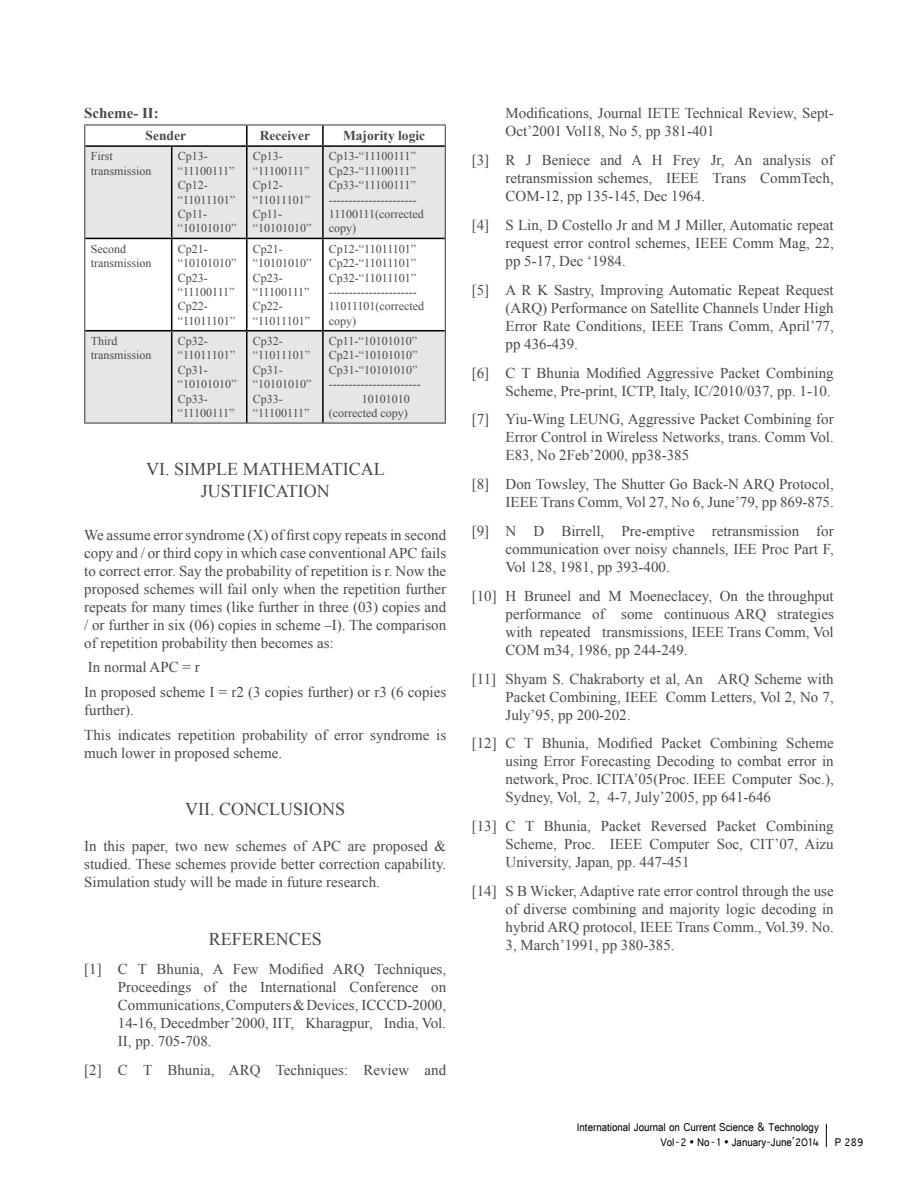
<style>
.page{position:relative;width:918px;height:1188px;background:#fff}
.page>*{position:absolute;margin:0;border:0;box-sizing:border-box;transform-origin:0 0}
.t1{font:18px/21.6px "Times New Roman";color:#48484a;text-align:center}
.t2{font:15px/18px "Times New Roman";color:#48484a;text-align:justify}
.t3{font:700 15px "Times New Roman";color:#48484a}
.t4{font:700 13.5px "Times New Roman";color:#48484a}
.t5{font:12px/14.4px "Times New Roman";color:#48484a}
.t6{font:12px/15px "Raavi";color:#000;text-align:right;scale:.9 1}
</style>
<div class="page">
<svg style="left:85px;top:147px;width:360px;height:276px;fill:#e5e6e7"></svg>
<hr style="left:84px;top:124px;width:88px;height:2px;background:#48484a">
<svg style="left:84px;top:126px;width:1px;height:20px"></svg>
<hr style="left:172px;top:124px;width:75px;height:2px;background:#48484a">
<hr style="left:247px;top:124px;width:76px;height:2px;background:#48484a">
<hr style="left:323px;top:124px;width:123px;height:2px;background:#48484a">
<svg style="left:445px;top:126px;width:1px;height:20px"></svg>
<hr style="left:84px;top:146px;width:1px;height:92px;background:#48484a">
<hr style="left:445px;top:146px;width:1px;height:92px;background:#48484a">
<hr style="left:84px;top:238px;width:1px;height:93px;background:#48484a">
<hr style="left:445px;top:238px;width:1px;height:93px;background:#48484a">
<hr style="left:84px;top:331px;width:1px;height:92px;background:#48484a">
<hr style="left:445px;top:331px;width:1px;height:92px;background:#48484a">
<hr style="left:84px;top:423px;width:88px;height:1px;background:#48484a">
<hr style="left:172px;top:423px;width:75px;height:1px;background:#48484a">
<hr style="left:247px;top:423px;width:76px;height:1px;background:#48484a">
<hr style="left:323px;top:423px;width:123px;height:1px;background:#48484a">
<svg style="left:246px;top:126px;width:2px;height:19px"></svg>
<svg style="left:322px;top:126px;width:2px;height:19px"></svg>
<hr style="left:85px;top:145px;width:87px;height:2px;background:#000">
<hr style="left:172px;top:145px;width:75px;height:2px;background:#000">
<hr style="left:171px;top:147px;width:1px;height:91px;background:#000">
<hr style="left:247px;top:145px;width:76px;height:2px;background:#000">
<hr style="left:246px;top:147px;width:2px;height:91px;background:#000">
<hr style="left:323px;top:145px;width:122px;height:2px;background:#000">
<hr style="left:322px;top:147px;width:2px;height:91px;background:#000">
<hr style="left:85px;top:238px;width:87px;height:1px;background:#000">
<hr style="left:172px;top:238px;width:75px;height:1px;background:#000">
<hr style="left:171px;top:239px;width:1px;height:91px;background:#000">
<hr style="left:247px;top:238px;width:76px;height:1px;background:#000">
<hr style="left:246px;top:239px;width:2px;height:91px;background:#000">
<hr style="left:323px;top:238px;width:122px;height:1px;background:#000">
<hr style="left:322px;top:239px;width:2px;height:91px;background:#000">
<hr style="left:85px;top:330px;width:87px;height:1px;background:#000">
<hr style="left:172px;top:330px;width:75px;height:1px;background:#000">
<hr style="left:171px;top:331px;width:1px;height:92px;background:#000">
<hr style="left:247px;top:330px;width:76px;height:1px;background:#000">
<hr style="left:246px;top:331px;width:2px;height:92px;background:#000">
<hr style="left:323px;top:330px;width:122px;height:1px;background:#000">
<hr style="left:322px;top:331px;width:2px;height:92px;background:#000">
<svg style="left:826px;top:1124px;width:1px;height:23px"></svg>
<p class="t3" style="left:84px;top:103px;width:76px">Scheme- II:</p>
<p class="t4" style="left:146px;top:126px;width:42px">Sender</p>
<p class="t4" style="left:260px;top:126px;width:52px">Receiver</p>
<p class="t4" style="left:343px;top:126px;width:84px">Majority logic</p>
<p class="t5" style="left:91px;top:149px;width:62px">First transmission</p>
<p class="t5" style="left:178px;top:149px;width:60px">Cp13- “11100111”<br>Cp12- “11011101”<br>Cp11- “10101010”</p>
<p class="t5" style="left:253px;top:149px;width:60px">Cp13- “11100111”<br>Cp12- “11011101”<br>Cp11- “10101010”</p>
<p class="t5" style="left:329px;top:149px;width:96px">Cp13-“11100111”<br>Cp23-“11100111”<br>Cp33-“11100111” ----------------------<br>11100111(corrected copy)</p>
<p class="t5" style="left:91px;top:241px;width:62px">Second transmission</p>
<p class="t5" style="left:178px;top:241px;width:60px">Cp21- “10101010”<br>Cp23- “11100111”<br>Cp22- “11011101”</p>
<p class="t5" style="left:253px;top:241px;width:60px">Cp21- “10101010”<br>Cp23- “11100111”<br>Cp22- “11011101”</p>
<p class="t5" style="left:329px;top:241px;width:97px">Cp12-“11011101”<br>Cp22-“11011101”<br>Cp32-“11011101” ----------------------<br>11011101(corrected copy)</p>
<p class="t5" style="left:91px;top:333px;width:62px">Third transmission</p>
<p class="t5" style="left:178px;top:333px;width:60px">Cp32- “11011101”<br>Cp31- “10101010”<br>Cp33- “11100111”</p>
<p class="t5" style="left:253px;top:333px;width:60px">Cp32- “11011101”<br>Cp31- “10101010”<br>Cp33- “11100111”</p>
<p class="t5" style="left:329px;top:333px;width:90px">Cp11-“10101010”</p>
<p class="t5" style="left:329px;top:348px;width:90px">Cp21-“10101010”</p>
<p class="t5" style="left:329px;top:362px;width:90px">Cp31-“10101010”</p>
<p class="t5" style="left:329px;top:377px;width:93px">-----------------------</p>
<p class="t5" style="left:362px;top:391px;width:49px">10101010</p>
<p class="t5" style="left:329px;top:405px;width:80px">(corrected copy)</p>
<p class="t1" style="left:146px;top:458px;width:240px">VI. SIMPLE MATHEMATICAL<br>JUSTIFICATION</p>
<p class="t2" style="left:84px;top:525px;width:364px">We assume error syndrome (X) of first copy repeats in second copy and / or third copy in which case conventional APC fails to correct error. Say the probability of repetition is r. Now the proposed schemes will fail only when the repetition further repeats for many times (like further in three (03) copies and / or further in six (06) copies in scheme –I). The comparison of repetition probability then becomes as:</p>
<p class="t2" style="left:84px;top:654px;width:363px;line-height:24.8px">In normal APC = r<br>In proposed scheme I = r2 (3 copies further) or r3 (6 copies</p>
<p class="t2" style="left:84px;top:697px;width:364px;line-height:24.8px">further).<br>This indicates repetition probability of error syndrome is</p>
<p class="t2" style="left:84px;top:743px;width:199px">much lower in proposed scheme.</p>
<p class="t1" style="left:185px;top:798px;width:161px">VII. CONCLUSIONS</p>
<p class="t2" style="left:84px;top:837px;width:364px">In this paper, two new schemes of APC are proposed &amp; studied. These schemes provide better correction capability.<br>Simulation study will be made in future research.</p>
<p class="t1" style="left:209px;top:928px;width:115px">REFERENCES</p>
<p class="t2" style="left:118px;top:959px;width:330px;text-indent:-34px">[1] C T Bhunia, A Few Modified ARQ Techniques, Proceedings of the International Conference on Communications, Computers &amp; Devices, ICCCD-2000, 14-16, Decedmber’2000, IIT, Kharagpur, India, Vol.<br>II, pp. 705-708.</p>
<p class="t2" style="left:84px;top:1060px;width:364px">[2] C T Bhunia, ARQ Techniques: Review and</p>
<p class="t2" style="left:506px;top:104px;width:330px">Modifications, Journal IETE Technical Review, Sept-<br>Oct’2001 Vol18, No 5, pp 381-401</p>
<p class="t2" style="left:472px;top:151px;width:32px">[3] R</p>
<p class="t2" style="left:506px;top:151px;width:330px;text-indent:20px">J Beniece and A H Frey Jr, An analysis of retransmission schemes, IEEE Trans CommTech, COM-12, pp 135-145, Dec 1964.</p>
<p class="t2" style="left:506px;top:215px;width:330px;text-indent:-34px">[4] S Lin, D Costello Jr and M J Miller, Automatic repeat request error control schemes, IEEE Comm Mag, 22, pp 5-17, Dec ‘1984.</p>
<p class="t2" style="left:506px;top:280px;width:330px;text-indent:-34px">[5] A R K Sastry, Improving Automatic Repeat Request (ARQ) Performance on Satellite Channels Under High Error Rate Conditions, IEEE Trans Comm, April’77, pp 436-439.</p>
<p class="t2" style="left:472px;top:363px;width:364px;text-align:right">[6] C T Bhunia Modified Aggressive Packet Combining<br>Scheme, Pre-print, ICTP, Italy, IC/2010/037, pp. 1-10.</p>
<p class="t2" style="left:506px;top:410px;width:330px;text-indent:-34px">[7] Yiu-Wing LEUNG, Aggressive Packet Combining for Error Control in Wireless Networks, trans. Comm Vol.<br>E83, No 2Feb’2000, pp38-385</p>
<p class="t2" style="left:472px;top:475px;width:364px;text-align:right">[8] Don Towsley, The Shutter Go Back-N ARQ Protocol,<br>IEEE Trans Comm, Vol 27, No 6, June’79, pp 869-875.</p>
<p class="t2" style="left:506px;top:521px;width:330px;text-indent:-34px">[9] N D Birrell, Pre-emptive retransmission for communication over noisy channels, IEE Proc Part F, Vol 128, 1981, pp 393-400.</p>
<p class="t2" style="left:506px;top:586px;width:330px;text-indent:-34px">[10] H Bruneel and M Moeneclacey, On the throughput performance of some continuous ARQ strategies with repeated transmissions, IEEE Trans Comm, Vol COM m34, 1986, pp 244-249.</p>
<p class="t2" style="left:506px;top:669px;width:330px;text-indent:-34px">[11] Shyam S. Chakraborty et al, An ARQ Scheme with Packet Combining, IEEE Comm Letters, Vol 2, No 7, July’95, pp 200-202.</p>
<p class="t2" style="left:506px;top:734px;width:330px;text-indent:-34px">[12] C T Bhunia, Modified Packet Combining Scheme using Error Forecasting Decoding to combat error in network, Proc. ICITA’05(Proc. IEEE Computer Soc.), Sydney, Vol, 2, 4-7, July’2005, pp 641-646</p>
<p class="t2" style="left:506px;top:817px;width:330px;text-indent:-34px">[13] C T Bhunia, Packet Reversed Packet Combining Scheme, Proc. IEEE Computer Soc, CIT’07, Aizu University, Japan, pp. 447-451</p>
<p class="t2" style="left:506px;top:881px;width:330px;text-indent:-34px">[14] S B Wicker, Adaptive rate error control through the use of diverse combining and majority logic decoding in hybrid ARQ protocol, IEEE Trans Comm., Vol.39. No.<br>3, March’1991, pp 380-385.</p>
<p class="t6" style="left:577px;top:1119px;width:270px">International Journal on Current Science &amp; Technology<br>Vol - 2 ● No- 1 ● January-June’2014</p>
<p class="t6" style="left:835px;top:1134px;width:34px">P 289</p>
</div>
